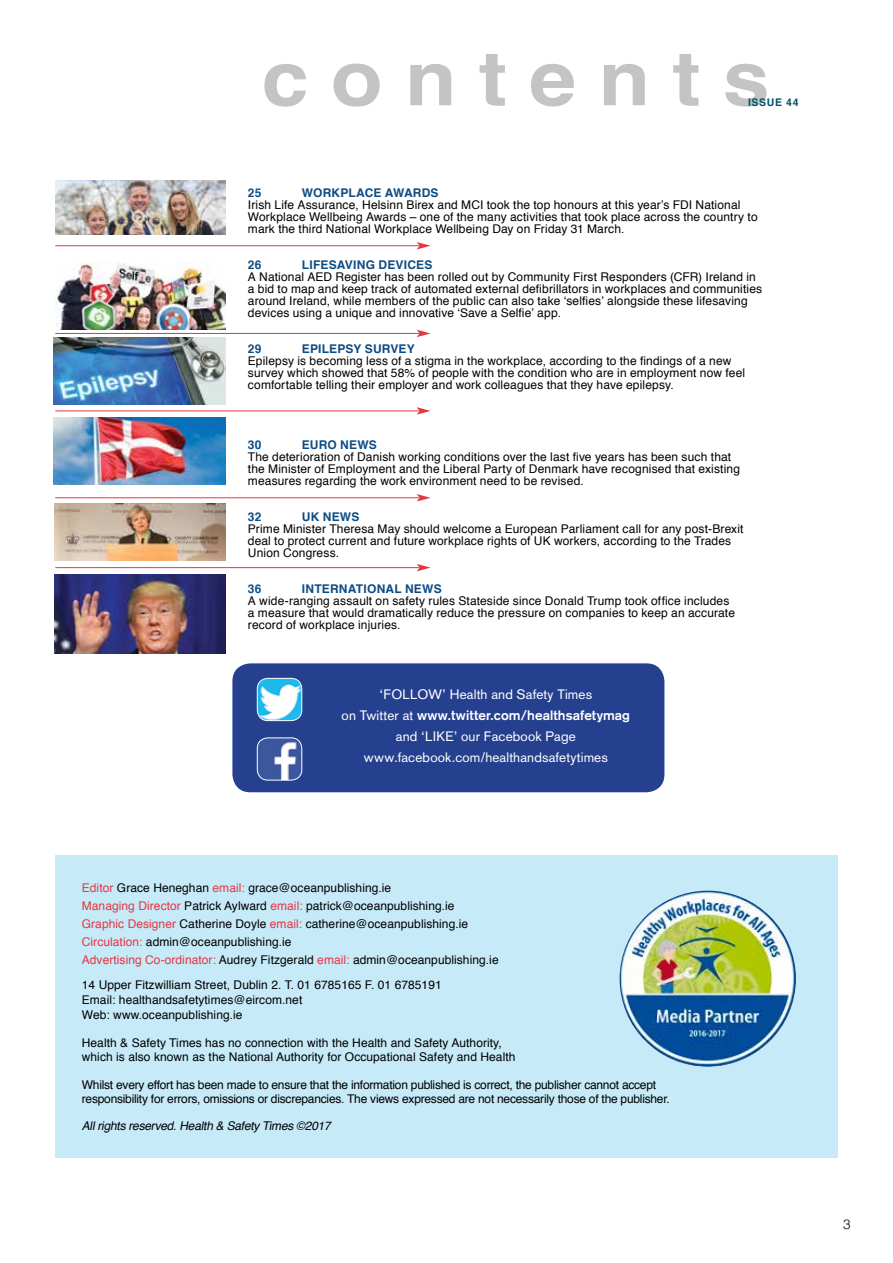
<style>
.page{position:relative;width:893px;height:1263px;background:#fff}
.page>*{position:absolute;margin:0;border:0;box-sizing:border-box;transform-origin:0 0}
.t1{font:700 75.75px "Helvetica";letter-spacing:.26em;color:#c2c4c6;scale:1.12 1}
.t2{font:13.5px/21px "Akzidenz Grotesk";letter-spacing:.01em;color:#fff;text-align:center}
.t3{font:300 13.5px "Helvetica";color:#000}
.t4{font:12px/12px "Helvetica";letter-spacing:.01em;color:#000}
.t5{font:12px/13.5px "Helvetica";letter-spacing:-.02em;color:#000}
.t6{font:700 12px "Helvetica";letter-spacing:.015em;color:#0e4c84}
.t7{font:italic 12px "Helvetica";color:#000}
.t8{font:700 10.5px "Helvetica";letter-spacing:.06em;color:#02516c}
.s1{font-weight:700}
.s2{color:#e63641}
</style>
<div class="page">
<div style="left:55px;top:855px;width:783px;height:302px;background:#c7eaf8"></div>
<hr style="left:55px;top:333px;width:364px;height:1px;background:#e63641">
<svg style="left:417px;top:330px;width:14px;height:7px"></svg>
<hr style="left:55px;top:497px;width:364px;height:1px;background:#e63641">
<svg style="left:417px;top:494px;width:14px;height:7px"></svg>
<hr style="left:55px;top:567px;width:364px;height:1px;background:#e63641">
<svg style="left:417px;top:564px;width:14px;height:7px"></svg>
<div style="left:232px;top:663px;width:432px;height:129px;background:#25408f;border-radius:18px"></div>
<img style="left:257px;top:739px;width:45px;height:41px">
<div style="left:257px;top:737px;width:45px;height:43px;border:1px solid #fff;border-radius:11px"></div>
<img style="left:257px;top:678px;width:45px;height:43px">
<div style="left:257px;top:678px;width:45px;height:43px;border:1px solid #fff;border-radius:11px"></div>
<img style="left:620px;top:891px;width:176px;height:176px;border-radius:88px">
<img style="left:55px;top:262px;width:171px;height:68px">
<img style="left:53px;top:418px;width:173px;height:67px">
<img style="left:55px;top:503px;width:171px;height:57px">
<img style="left:55px;top:575px;width:171px;height:78px">
<hr style="left:55px;top:245px;width:364px;height:1px;background:#e63641">
<svg style="left:417px;top:242px;width:14px;height:7px"></svg>
<img style="left:55px;top:180px;width:171px;height:54px">
<hr style="left:55px;top:411px;width:364px;height:1px;background:#e63641">
<svg style="left:417px;top:407px;width:14px;height:8px"></svg>
<img style="left:53px;top:337px;width:173px;height:67px">
<h1 class="t1" style="left:261px;top:17px;width:455px">contents</h1>
<p class="t8" style="left:748px;top:94px;width:52px">ISSUE 44</p>
<p class="t6" style="left:248px;top:183px;width:15px">25</p>
<p class="t6" style="left:302px;top:183px;width:138px">WORKPLACE AWARDS</p>
<p class="t4" style="left:248px;top:199px;width:511px">Irish Life Assurance, Helsinn Birex and MCI took the top honours at this year’s FDI National<br>Workplace Wellbeing Awards – one of the many activities that took place across the country to mark the third National Workplace Wellbeing Day on Friday 31 March.</p>
<p class="t6" style="left:248px;top:255px;width:15px">26</p>
<p class="t6" style="left:302px;top:255px;width:132px">LIFESAVING DEVICES</p>
<p class="t4" style="left:248px;top:271px;width:516px">A National AED Register has been rolled out by Community First Responders (CFR) Ireland in a bid to map and keep track of automated external defibrillators in workplaces and communities around Ireland, while members of the public can also take ‘selfies’ alongside these lifesaving devices using a unique and innovative ‘Save a Selfie’ app.</p>
<p class="t6" style="left:248px;top:339px;width:15px">29</p>
<p class="t6" style="left:302px;top:339px;width:115px">EPILEPSY SURVEY</p>
<p class="t4" style="left:248px;top:355px;width:499px">Epilepsy is becoming less of a stigma in the workplace, according to the findings of a new survey which showed that 58% of people with the condition who are in employment now feel comfortable telling their employer and work colleagues that they have epilepsy.</p>
<p class="t6" style="left:248px;top:435px;width:15px">30</p>
<p class="t6" style="left:302px;top:435px;width:76px">EURO NEWS</p>
<p class="t4" style="left:248px;top:451px;width:494px">The deterioration of Danish working conditions over the last five years has been such that the Minister of Employment and the Liberal Party of Denmark have recognised that existing measures regarding the work environment need to be revised.</p>
<p class="t6" style="left:248px;top:507px;width:15px">32</p>
<p class="t6" style="left:302px;top:507px;width:59px">UK NEWS</p>
<p class="t4" style="left:248px;top:523px;width:497px">Prime Minister Theresa May should welcome a European Parliament call for any post-Brexit deal to protect current and future workplace rights of UK workers, according to the Trades<br>Union Congress.</p>
<p class="t6" style="left:248px;top:579px;width:15px">36</p>
<p class="t6" style="left:302px;top:579px;width:141px">INTERNATIONAL NEWS</p>
<p class="t4" style="left:248px;top:595px;width:489px">A wide-ranging assault on safety rules Stateside since Donald Trump took office includes a measure that would dramatically reduce the pressure on companies to keep an accurate record of workplace injuries.</p>
<p class="t2" style="left:342px;top:683px;width:290px">‘FOLLOW’ Health and Safety Times<br>on Twitter at <span class="s1">www.twitter.com/healthsafetymag </span>and ‘LIKE’ our Facebook Page www.facebook.com/healthandsafetytimes</p>
<p class="t4" style="left:82px;top:880px;width:418px;line-height:18px"><span class="s2">Editor</span> Grace Heneghan <span class="s2">email:</span> grace@oceanpublishing.ie<br><span class="s2">Managing Director</span> Patrick Aylward <span class="s2">email:</span> patrick@oceanpublishing.ie <span class="s2">Graphic Designer</span> Catherine Doyle <span class="s2">email:</span> catherine@oceanpublishing.ie <span class="s2">Circulation:</span> admin@oceanpublishing.ie<br><span class="s2">Advertising Co-ordinator:</span> Audrey Fitzgerald <span class="s2">email:</span> admin@oceanpublishing.ie</p>
<p class="t4" style="left:82px;top:977px;width:361px;line-height:15.8px">14 Upper Fitzwilliam Street, Dublin 2. T. 01 6785165 F. 01 6785191<br>Email: healthandsafetytimes@eircom.net</p>
<p class="t4" style="left:82px;top:1009px;width:162px">Web: www.oceanpublishing.ie</p>
<p class="t4" style="left:82px;top:1036px;width:435px;line-height:14.2px">Health &amp; Safety Times has no connection with the Health and Safety Authority, which is also known as the National Authority for Occupational Safety and Health</p>
<p class="t5" style="left:82px;top:1078px;width:589px">Whilst every effort has been made to ensure that the information published is correct, the publisher cannot accept responsibility for errors, omissions or discrepancies. The views expressed are not necessarily those of the publisher.</p>
<p class="t7" style="left:82px;top:1116px;width:254px">Allrightsreserved.Health&amp; SafetyTimes©2017</p>
<p class="t3" style="left:843px;top:1213px;width:9px">3</p>
</div>
